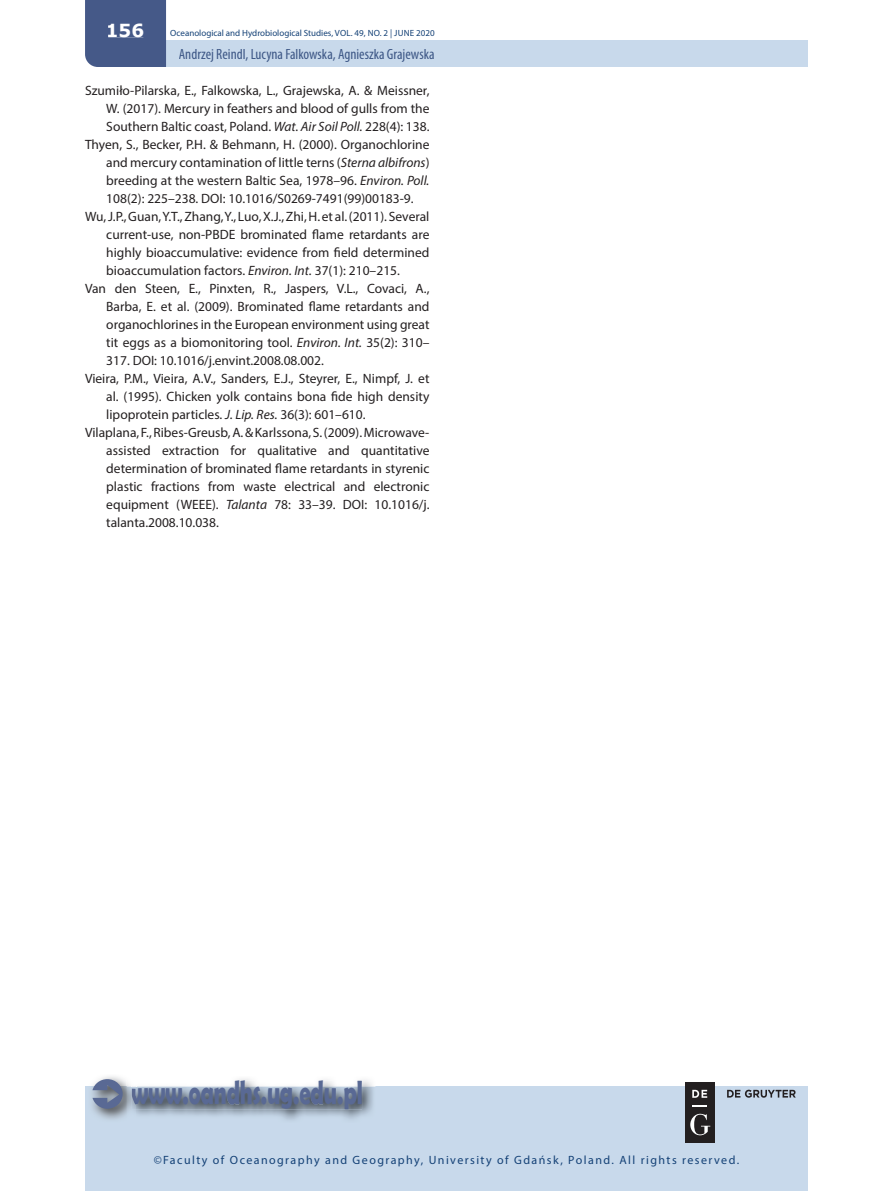
<style>
.page{position:relative;width:893px;height:1191px;background:#fff}
.page>*{position:absolute;margin:0;border:0;box-sizing:border-box;transform-origin:0 0}
.t1{font:700 33.75px "Berlin Sans FB Demi";color:#596994;scale:.67 1}
.t2{font:700 18px "Verdana";color:#fff}
.t3{font:condensed 15px "Myriad Pro";color:#3d5786}
.t4{font:13.5px "Myriad Pro";color:#231f20}
.t5{font:12px "Myriad Pro";letter-spacing:.12em;color:#144176}
.t6{font:9px "Myriad Pro";color:#144176}
.s1{font-style:italic}
</style>
<div class="page">
<div style="left:166px;top:40px;width:642px;height:27px;background:#c8d9eb"></div>
<div style="left:85px;top:1086px;width:723px;height:105px;background:#c8d9eb"></div>
<div style="left:85px;top:0;width:81px;height:67px;background:#455988"></div>
<div style="left:108px;top:24px;width:35px;height:13px;background:#455988"></div>
<img style="left:93px;top:1086px;width:282px;height:34px">
<img style="left:127px;top:1110px;width:9px;height:10px">
<svg style="left:92px;top:1076px;width:270px;height:34px"></svg>
<div style="left:685px;top:1081px;width:30px;height:61px;background:#231f20"></div>
<svg style="left:692px;top:1105px;width:15px;height:1px"></svg>
<svg style="left:692px;top:1089px;width:15px;height:8px"></svg>
<svg style="left:690px;top:1113px;width:20px;height:22px"></svg>
<svg style="left:727px;top:1089px;width:69px;height:8px"></svg>
<h2 class="t2" style="left:106px;top:18px;width:40px">156</h2>
<p class="t6" style="left:170px;top:28px;width:266px">Oceanological and Hydrobiological Studies, VOL. 49, NO. 2 | JUNE 2020</p>
<p class="t3" style="left:179px;top:45px;width:257px">Andrzej Reindl, Lucyna Falkowska, Agnieszka Grajewska</p>
<p class="t4" style="left:85px;top:82px;width:346px">Szumiło-Pilarska, E., Falkowska, L., Grajewska, A. &amp; Meissner,</p>
<p class="t4" style="left:106px;top:100px;width:325px">W. (2017). Mercury in feathers and blood of gulls from the</p>
<p class="t4" style="left:106px;top:118px;width:325px">Southern Baltic coast, Poland. <span class="s1">Wat. Air Soil Poll.</span> 228(4): 138.</p>
<p class="t4" style="left:85px;top:136px;width:346px">Thyen, S., Becker, P.H. &amp; Behmann, H. (2000). Organochlorine</p>
<p class="t4" style="left:106px;top:154px;width:325px">and mercury contamination of little terns (<span class="s1">Sterna albifrons</span>)</p>
<p class="t4" style="left:106px;top:172px;width:325px">breeding at the western Baltic Sea, 1978–96. <span class="s1">Environ. Poll.</span></p>
<p class="t4" style="left:106px;top:190px;width:309px">108(2): 225–238. DOI: 10.1016/S0269-7491(99)00183-9.</p>
<p class="t4" style="left:85px;top:208px;width:346px">Wu, J.P., Guan, Y.T., Zhang, Y., Luo, X.J., Zhi, H. et al. (2011). Several</p>
<p class="t4" style="left:106px;top:226px;width:325px">current-use, non-PBDE brominated ame retardants are</p>
<p class="t4" style="left:106px;top:244px;width:325px">highly bioaccumulative: evidence from eld determined</p>
<p class="t4" style="left:106px;top:262px;width:295px">bioaccumulation factors. <span class="s1">Environ. Int.</span> 37(1): 210–215.</p>
<p class="t4" style="left:85px;top:280px;width:346px">Van den Steen, E., Pinxten, R., Jaspers, V.L., Covaci, A.,</p>
<p class="t4" style="left:106px;top:298px;width:325px">Barba, E. et al. (2009). Brominated ame retardants and</p>
<p class="t4" style="left:106px;top:316px;width:325px">organochlorines in the European environment using great</p>
<p class="t4" style="left:106px;top:334px;width:325px">tit eggs as a biomonitoring tool. <span class="s1">Environ. Int.</span> 35(2): 310–</p>
<p class="t4" style="left:106px;top:352px;width:219px">317. DOI: 10.1016/j.envint.2008.08.002.</p>
<p class="t4" style="left:85px;top:370px;width:346px">Vieira, P.M., Vieira, A.V., Sanders, E.J., Steyrer, E., Nimpf, J. et</p>
<p class="t4" style="left:106px;top:388px;width:325px">al. (1995). Chicken yolk contains bona de high density</p>
<p class="t4" style="left:106px;top:406px;width:261px">lipoprotein particles. <span class="s1">J. Lip. Res.</span> 36(3): 601–610.</p>
<p class="t4" style="left:85px;top:424px;width:346px">Vilaplana, F., Ribes-Greusb, A. &amp; Karlssona, S. (2009). Microwave-</p>
<p class="t4" style="left:106px;top:442px;width:325px">assisted extraction for qualitative and quantitative</p>
<p class="t4" style="left:106px;top:460px;width:325px">determination of brominated ame retardants in styrenic</p>
<p class="t4" style="left:106px;top:478px;width:325px">plastic fractions from waste electrical and electronic</p>
<p class="t4" style="left:106px;top:496px;width:325px">equipment (WEEE). <span class="s1">Talanta</span> 78: 33–39. DOI: 10.1016/j.</p>
<p class="t4" style="left:106px;top:514px;width:114px">talanta.2008.10.038.</p>
<h1 class="t1" style="left:131px;top:1073px;width:347px">www.oandhs.ug.edu.pl</h1>
<p class="t5" style="left:154px;top:1152px;width:587px">©Faculty of Oceanography and Geography, University of Gdańsk, Poland. All rights reserved.</p>
</div>
